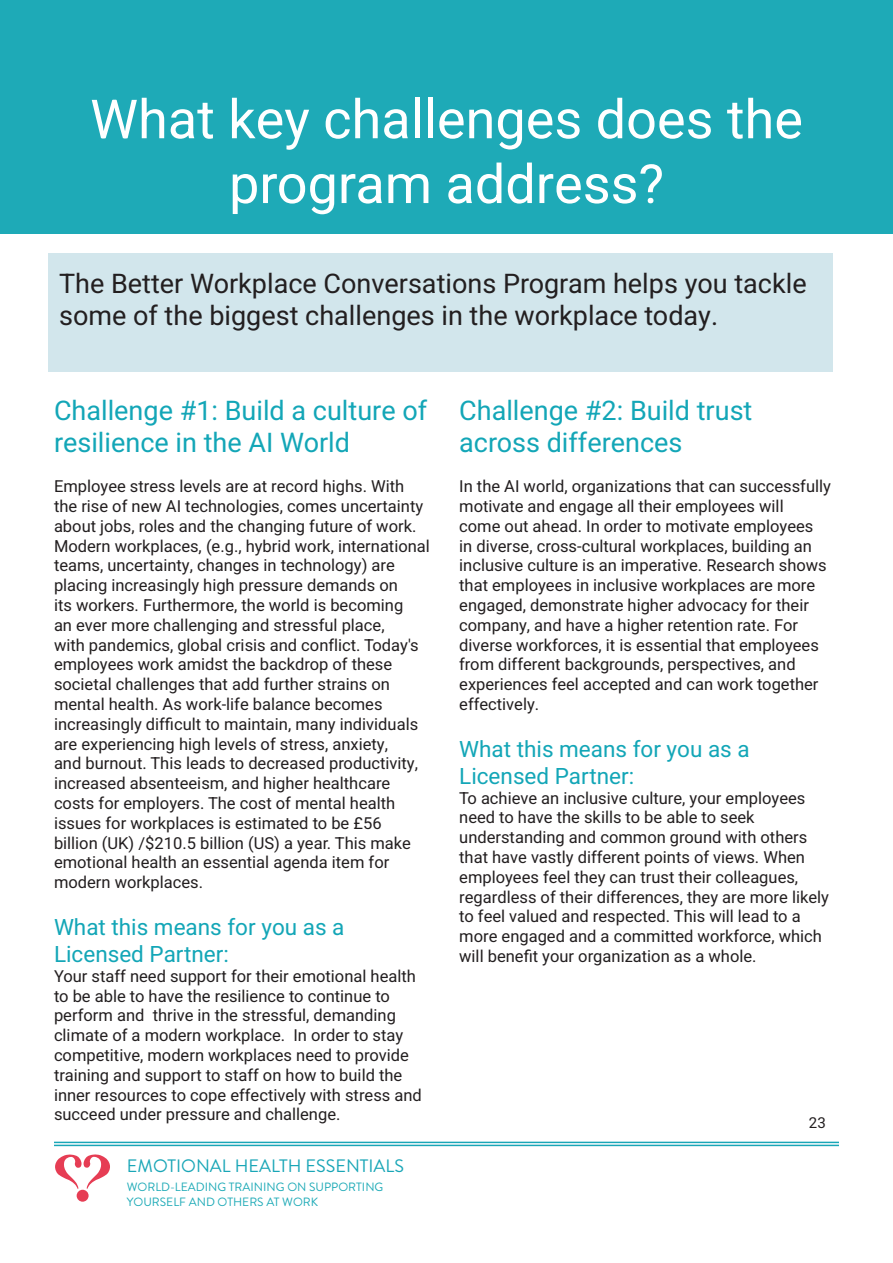
<style>
.page{position:relative;width:893px;height:1263px;background:#fff}
.page>*{position:absolute;margin:0;border:0;box-sizing:border-box;transform-origin:0 0}
.t1{font:54px/64.8px "Heebo";color:#fff;text-align:center}
.t2{font:27px/32.4px "Heebo";color:#231f20}
.t3{font:27px/32.4px "Heebo";color:#13a6b7}
.t4{font:22.5px/27px "Heebo";color:#13a6b7}
.t5{font:18px "Brandon Grotesque";color:#19a6b7}
.t6{font:16.5px/19.8px "Heebo";color:#231f20}
.t7{font:15px "Heebo";color:#231f20}
.t8{font:12px/14.4px "Brandon Grotesque";color:#1eaab7}
</style>
<div class="page">
<hr style="left:54px;top:1142px;width:785px;height:1px;background:#19a6b7">
<hr style="left:54px;top:1145px;width:785px;height:1px;background:#19a6b7">
<div style="left:77px;top:1190px;width:12px;height:12px;background:#e63d54;border-radius:50%"></div>
<svg style="left:55px;top:1154px;width:55px;height:35px"></svg>
<div style="left:0;top:0;width:893px;height:234px;background:#1eaab7"></div>
<div style="left:48px;top:253px;width:785px;height:119px;background:#d2e6ec"></div>
<h1 class="t1" style="left:90px;top:87px;width:714px">What key challenges does the program address?</h1>
<h2 class="t2" style="left:59px;top:267px;width:749px">The Better Workplace Conversations Program helps you tackle some of the biggest challenges in the workplace today.</h2>
<h2 class="t3" style="left:54px;top:394px;width:375px">Challenge #1: Build a culture of resilience in the AI World</h2>
<p class="t6" style="left:54px;top:476px;width:377px">Employee stress levels are at record highs. With the rise of new AI technologies, comes uncertainty about jobs, roles and the changing future of work.<br>Modern workplaces, (e.g., hybrid work, international teams, uncertainty, changes in technology) are placing increasingly high pressure demands on<br>its workers. Furthermore, the world is becoming<br>an ever more challenging and stressful place,<br>with pandemics, global crisis and conflict. Today's employees work amidst the backdrop of these societal challenges that add further strains on mental health. As work-life balance becomes increasingly difficult to maintain, many individuals are experiencing high levels of stress, anxiety,<br>and burnout. This leads to decreased productivity, increased absenteeism, and higher healthcare costs for employers. The cost of mental health issues for workplaces is estimated to be £56<br>billion (UK) /$210.5 billion (US) a year. This make emotional health an essential agenda item for modern workplaces.</p>
<h3 class="t4" style="left:54px;top:913px;width:292px">What this means for you as a<br>Licensed Partner:</h3>
<p class="t6" style="left:54px;top:966px;width:369px">Your staff need support for their emotional health to be able to have the resilience to continue to perform and thrive in the stressful, demanding climate of a modern workplace. In order to stay competitive, modern workplaces need to provide training and support to staff on how to build the inner resources to cope effectively with stress and succeed under pressure and challenge.</p>
<p class="t5" style="left:127px;top:1153px;width:279px">EMOTIONAL HEALTH ESSENTIALS</p>
<p class="t8" style="left:127px;top:1180px;width:258px">WORLD-LEADING TRAINING ON SUPPORTING<br>YOURSELF AND OTHERS AT WORK</p>
<h2 class="t3" style="left:459px;top:394px;width:295px">Challenge #2: Build trust across differences</h2>
<p class="t6" style="left:459px;top:476px;width:373px">In the AI world, organizations that can successfully motivate and engage all their employees will<br>come out ahead. In order to motivate employees<br>in diverse, cross-cultural workplaces, building an inclusive culture is an imperative. Research shows that employees in inclusive workplaces are more engaged, demonstrate higher advocacy for their company, and have a higher retention rate. For diverse workforces, it is essential that employees from different backgrounds, perspectives, and experiences feel accepted and can work together effectively.</p>
<h3 class="t4" style="left:459px;top:735px;width:292px">What this means for you as a<br>Licensed Partner:</h3>
<p class="t6" style="left:459px;top:788px;width:371px">To achieve an inclusive culture, your employees need to have the skills to be able to seek understanding and common ground with others that have vastly different points of views. When employees feel they can trust their colleagues, regardless of their differences, they are more likely to feel valued and respected. This will lead to a more engaged and a committed workforce, which will benefit your organization as a whole.</p>
<p class="t7" style="left:809px;top:1112px;width:18px">23</p>
</div>
